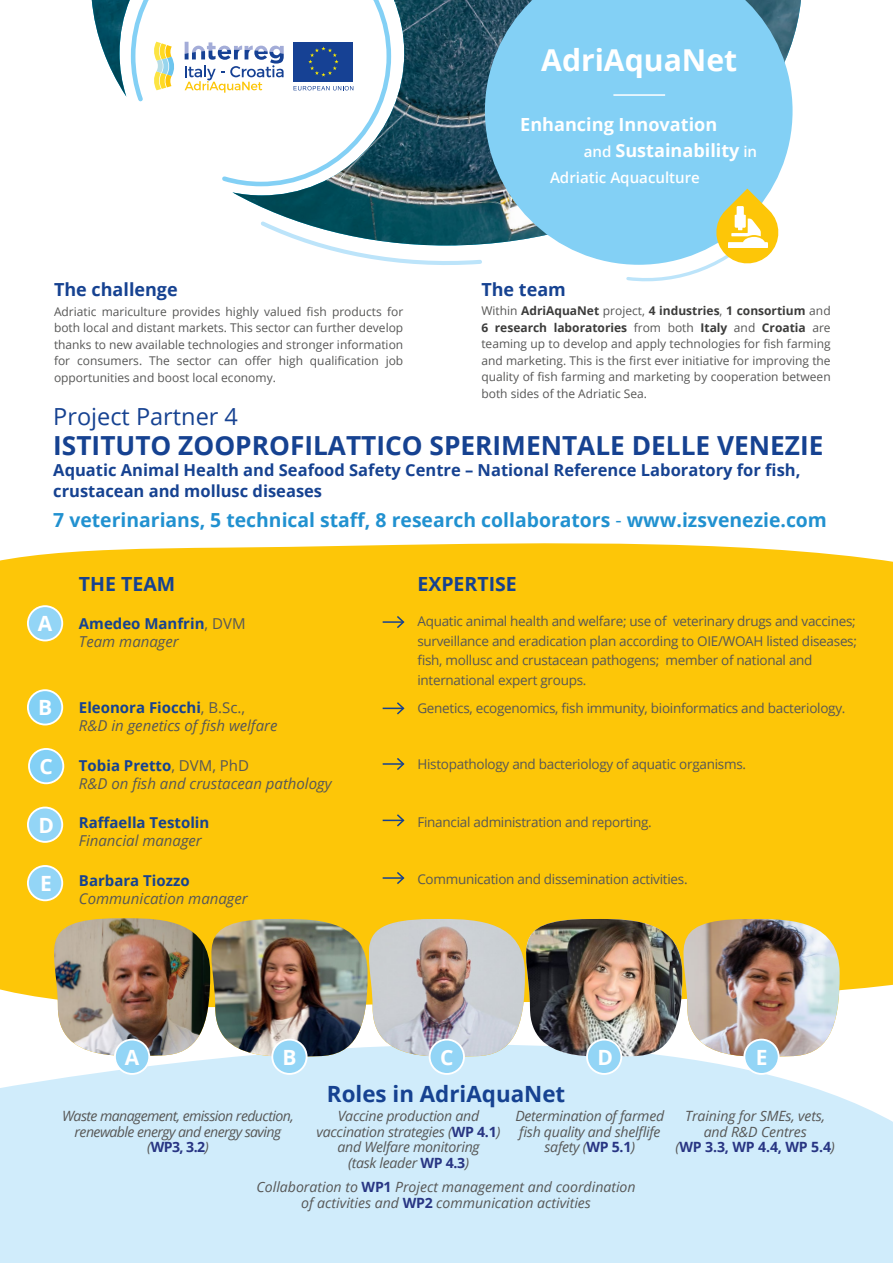
<style>
.page{position:relative;width:893px;height:1263px;background:#fff}
.page>*{position:absolute;margin:0;border:0;box-sizing:border-box;transform-origin:0 0}
.t1{font:700 30.15px "Open Sans";color:#fff}
.t2{font:700 26.25px "Open Sans";color:#164291}
.t3{font:23.55px "Open Sans";color:#164291}
.t4{font:700 22.35px "Open Sans";color:#164291}
.t5{font:700 21px "Open Sans";color:#fff}
.t6{font:700 19.5px "Open Sans";color:#164291}
.t7{font:700 19.35px "Open Sans";color:#2191d0}
.t8{font:700 18.15px/26px "Open Sans";color:#fff}
.t9{font:700 18px "Open Sans";color:#164291}
.t10{font:700 16.5px/21px "Open Sans";color:#164291}
.t11{font:600 15.15px "Open Sans";color:#fff}
.t12{font:italic 15px/18.1px "Open Sans";color:#575756}
.t13{font:700 15px/18.1px "Open Sans";color:#164291}
.t14{font:italic 14.1px/15.6px "Open Sans";letter-spacing:-.02em;color:#575756;text-align:center}
.t15{font:italic 14.1px/15.6px "Open Sans";color:#575756;text-align:center}
.t16{font:italic 14.1px/15.6px "Open Sans";letter-spacing:-.04em;color:#575756;text-align:center}
.t17{font:13.5px/19.5px "Open Sans";letter-spacing:-.02em;color:#575756}
.t18{font:12px/16.5px "Open Sans";color:#575756;text-align:justify}
.s1{font-weight:600;font-size:15.15px}
.s2{font-weight:700;color:#3c3c3b}
.s3{font-weight:400}
.s4{font-weight:400;color:#575756}
.s5{font-weight:400;font-style:italic;color:#575756}
.s6{font-weight:700;font-style:normal;color:#164291}
.s7{font-style:normal}
.s8{font-weight:700;font-style:normal;color:#283583}
</style>
<div class="page">
<div style="left:0;top:543px;width:893px;height:366px;background:#fdc608"></div>
<svg style="left:313px;top:245px;width:169px;height:20px"></svg>
<img style="left:92px;top:0;width:709px;height:245px">
<svg style="left:129px;top:0;width:264px;height:189px"></svg>
<hr style="left:383px;top:621px;width:20px;height:2px;background:#164291">
<svg style="left:395px;top:614px;width:11px;height:16px"></svg>
<svg style="left:383px;top:701px;width:23px;height:15px"></svg>
<hr style="left:383px;top:763px;width:20px;height:2px;background:#164291">
<svg style="left:395px;top:756px;width:11px;height:16px"></svg>
<svg style="left:383px;top:813px;width:23px;height:15px"></svg>
<hr style="left:383px;top:877px;width:20px;height:2px;background:#164291">
<svg style="left:395px;top:870px;width:11px;height:16px"></svg>
<div style="left:28px;top:606px;width:34px;height:34px;background:#93d5f6;border-radius:50%"></div>
<div style="left:27px;top:605px;width:36px;height:36px;border:2px solid #fff;border-radius:50%"></div>
<div style="left:28px;top:690px;width:34px;height:34px;background:#83d0f5;border-radius:50%"></div>
<div style="left:27px;top:689px;width:36px;height:36px;border:2px solid #fff;border-radius:50%"></div>
<div style="left:29px;top:749px;width:34px;height:34px;background:#83d0f5;border-radius:50%"></div>
<div style="left:28px;top:748px;width:36px;height:36px;border:2px solid #fff;border-radius:50%"></div>
<div style="left:28px;top:866px;width:34px;height:34px;background:#93d5f6;border-radius:50%"></div>
<div style="left:27px;top:865px;width:36px;height:36px;border:2px solid #fff;border-radius:50%"></div>
<div style="left:28px;top:807px;width:34px;height:35px;background:#93d5f6;border-radius:50%"></div>
<div style="left:27px;top:807px;width:36px;height:36px;border:2px solid #fff;border-radius:50%"></div>
<svg style="left:485px;top:0;width:307px;height:264px;background:#84caeb"></svg>
<svg style="left:624px;top:189px;width:157px;height:93px"></svg>
<hr style="left:613px;top:94px;width:52px;height:2px;background:#fff">
<svg style="left:0;top:909px;width:893px;height:354px;background:#d5eaeb"></svg>
<div style="left:115px;top:1039px;width:34px;height:35px;background:#93d5f6;border-radius:50%"></div>
<div style="left:114px;top:1039px;width:36px;height:36px;border:2px solid #fff;border-radius:50%"></div>
<svg style="left:272px;top:1039px;width:35px;height:35px"></svg>
<div style="left:271px;top:1039px;width:37px;height:36px;border:2px solid #fff;border-radius:50%"></div>
<div style="left:430px;top:1039px;width:34px;height:35px;background:#93d5f6;border-radius:50%"></div>
<div style="left:429px;top:1039px;width:36px;height:36px;border:2px solid #fff;border-radius:50%"></div>
<svg style="left:744px;top:1039px;width:35px;height:35px"></svg>
<div style="left:743px;top:1039px;width:37px;height:36px;border:2px solid #fff;border-radius:50%"></div>
<img style="left:32px;top:916px;width:808px;height:148px">
<div style="left:587px;top:1039px;width:34px;height:35px;background:#93d5f6;border-radius:50%"></div>
<div style="left:586px;top:1039px;width:36px;height:36px;border:2px solid #fff;border-radius:50%"></div>
<h3 class="t9" style="left:54px;top:277px;width:125px">The challenge</h3>
<p class="t18" style="left:54px;top:303px;width:351px">Adriatic mariculture provides highly valued fish products for both local and distant markets. This sector can further develop thanks to new available technologies and stronger information for consumers. The sector can offer high qualification job opportunities and boost local economy.</p>
<h1 class="t1" style="left:541px;top:39px;width:198px">AdriAquaNet</h1>
<h3 class="t8" style="left:584px;top:111px;width:175px;text-indent:-63px">Enhancing Innovation<br><span class="s1">and</span> Sustainability <span class="s1">in</span></h3>
<p class="t11" style="left:550px;top:167px;width:151px">Adriatic Aquaculture</p>
<h3 class="t9" style="left:481px;top:276px;width:86px">The team</h3>
<p class="t18" style="left:481px;top:302px;width:351px">Within <span class="s2">AdriAquaNet</span> project, <span class="s2">4 industries</span>, <span class="s2">1 consortium</span> and <span class="s2">6 research laboratories</span> from both <span class="s2">Italy</span> and <span class="s2">Croatia</span> are teaming up to develop and apply technologies for fish farming and marketing. This is the first ever initiative for improving the quality of fish farming and marketing by cooperation between both sides of the Adriatic Sea.</p>
<h3 class="t3" style="left:53px;top:400px;width:186px">Project Partner 4</h3>
<h2 class="t2" style="left:53px;top:427px;width:772px">ISTITUTO ZOOPROFILATTICO SPERIMENTALE DELLE VENEZIE</h2>
<h3 class="t10" style="left:53px;top:459px;width:749px">Aquatic Animal Health and Seafood Safety Centre – National Reference Laboratory for fish, crustacean and mollusc diseases</h3>
<h3 class="t7" style="left:53px;top:506px;width:775px">7 veterinarians, 5 technical staff, 8 research collaborators <span class="s3">-</span> www.izsvenezie.com</h3>
<h3 class="t6" style="left:79px;top:570px;width:98px">THE TEAM</h3>
<h3 class="t6" style="left:417px;top:570px;width:101px">EXPERTISE</h3>
<h3 class="t5" style="left:38px;top:609px;width:16px">A</h3>
<h3 class="t5" style="left:38px;top:693px;width:16px">B</h3>
<h3 class="t5" style="left:39px;top:752px;width:15px">C</h3>
<h3 class="t5" style="left:38px;top:810px;width:17px">D</h3>
<h3 class="t5" style="left:40px;top:869px;width:13px">E</h3>
<p class="t13" style="left:79px;top:614px;width:168px">Amedeo Manfrin<span class="s4">, DVM<br></span><span class="s5">Team manager</span></p>
<p class="t12" style="left:79px;top:698px;width:200px"><span class="s6">Eleonora Fiocchi</span><span class="s7">, B.Sc.,<br></span>R&amp;D in genetics of fish welfare</p>
<p class="t12" style="left:79px;top:756px;width:254px"><span class="s6">Tobia Pretto</span><span class="s7">, DVM, PhD<br></span>R&amp;D on fish and crustacean pathology</p>
<p class="t13" style="left:79px;top:813px;width:132px">Raffaella Testolin</p>
<p class="t12" style="left:79px;top:831px;width:124px">Financial manager</p>
<p class="t13" style="left:79px;top:871px;width:112px">Barbara Tiozzo</p>
<p class="t12" style="left:79px;top:889px;width:170px">Communication manager</p>
<p class="t17" style="left:417px;top:611px;width:441px">Aquatic animal health and welfare; use of veterinary drugs and vaccines; surveillance and eradication plan according to OIE/WOAH listed diseases; fish, mollusc and crustacean pathogens; member of national and international expert groups.</p>
<p class="t17" style="left:417px;top:698px;width:430px">Genetics, ecogenomics, fish immunity, bioinformatics and bacteriology.</p>
<p class="t17" style="left:417px;top:754px;width:330px">Histopathology and bacteriology of aquatic organisms.</p>
<p class="t17" style="left:417px;top:811px;width:236px">Financial administration and reporting.</p>
<p class="t17" style="left:417px;top:869px;width:272px">Communication and dissemination activities.</p>
<h3 class="t5" style="left:125px;top:1042px;width:16px">A</h3>
<h3 class="t5" style="left:282px;top:1042px;width:16px">B</h3>
<h3 class="t5" style="left:440px;top:1042px;width:15px">C</h3>
<h3 class="t5" style="left:597px;top:1042px;width:17px">D</h3>
<h3 class="t5" style="left:756px;top:1042px;width:13px">E</h3>
<h3 class="t4" style="left:327px;top:1078px;width:240px">Roles in AdriAquaNet</h3>
<p class="t14" style="left:317px;top:1108px;width:185px">Vaccine production and vaccination strategies (<span class="s8">WP 4.1</span>) and Welfare monitoring<br>(task leader <span class="s8">WP 4.3</span>)</p>
<p class="t16" style="left:62px;top:1108px;width:233px">Waste management, emission reduction, renewable energy and energy saving (<span class="s8">WP3, 3.2</span>)</p>
<p class="t14" style="left:515px;top:1108px;width:150px">Determination of farmed fish quality and shelflife safety (<span class="s8">WP 5.1</span>)</p>
<p class="t14" style="left:676px;top:1108px;width:161px">Training for SMEs, vets, and R&amp;D Centres<br>(<span class="s8">WP 3.3, WP 4.4, WP 5.4</span>)</p>
<p class="t15" style="left:257px;top:1179px;width:381px">Collaboration to <span class="s8">WP1</span> Project management and coordination of activities and <span class="s8">WP2</span> communication activities</p>
</div>
